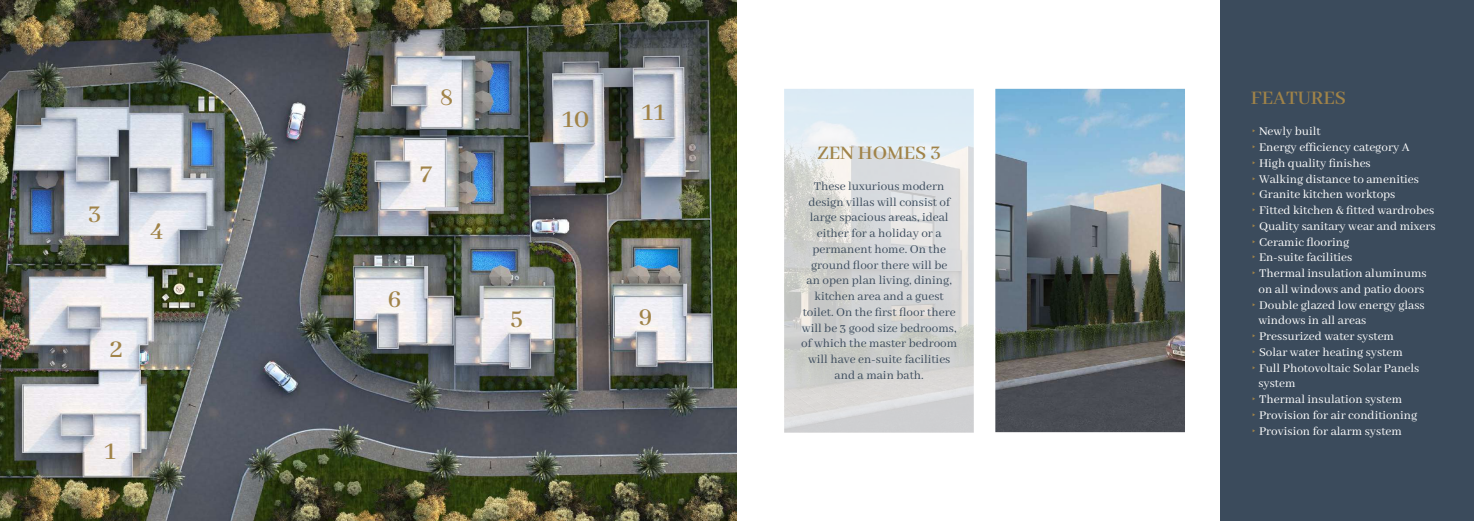
<style>
.page{position:relative;width:1474px;height:521px;background:#fff}
.page>*{position:absolute;margin:0;border:0;box-sizing:border-box;transform-origin:0 0}
.t1{font:600 26.25px "Abhaya Libre";color:#a08348}
.t2{font:600 21px "Abhaya Libre";color:#a08348}
.t3{font:13.12px "Abhaya Libre";color:#fff}
.t4{font:13.12px/15.8px "Abhaya Libre";color:#3b4b5c;text-align:center}
.s1{font-family:"Athelas";color:#a08348}
</style>
<div class="page">
<img style="left:0;top:0;width:737px;height:521px">
<img style="left:995px;top:89px;width:189px;height:343px">
<svg style="left:784px;top:89px;width:190px;height:343px;background:#d7dadb"></svg>
<div style="left:1220px;top:0;width:253px;height:521px;background:#3b4b5c"></div>
<h1 class="t1" style="left:88px;top:200px;width:15px">3</h1>
<h1 class="t1" style="left:150px;top:217px;width:15px">4</h1>
<h1 class="t1" style="left:110px;top:335px;width:15px">2</h1>
<h1 class="t1" style="left:104px;top:437px;width:13px">1</h1>
<h1 class="t1" style="left:440px;top:83px;width:15px">8</h1>
<h1 class="t1" style="left:420px;top:160px;width:13px">7</h1>
<h1 class="t1" style="left:387px;top:285px;width:15px">6</h1>
<h1 class="t1" style="left:562px;top:105px;width:29px">10</h1>
<h1 class="t1" style="left:642px;top:98px;width:25px">11</h1>
<h1 class="t1" style="left:510px;top:305px;width:14px">5</h1>
<h1 class="t1" style="left:639px;top:303px;width:15px">9</h1>
<h2 class="t2" style="left:817px;top:142px;width:125px">ZEN HOMES 3</h2>
<p class="t4" style="left:801px;top:179px;width:158px">These luxurious modern design villas will consist of large spacious areas, ideal either for a holiday or a permanent home. On the ground floor there will be<br>an open plan living, dining, kitchen area and a guest toilet. On the first floor there will be 3 good size bedrooms, of which the master bedroom will have en-suite facilities and a main bath.</p>
<h2 class="t2" style="left:1250px;top:86px;width:97px">FEATURES</h2>
<p class="t3" style="left:1250px;top:124px;width:71px"><span class="s1">△</span> Newly built</p>
<p class="t3" style="left:1250px;top:140px;width:160px"><span class="s1">△</span> Energy efficiency category A</p>
<p class="t3" style="left:1250px;top:156px;width:121px"><span class="s1">△</span> High quality finishes</p>
<p class="t3" style="left:1250px;top:172px;width:169px"><span class="s1">△</span> Walking distance to amenities</p>
<p class="t3" style="left:1250px;top:187px;width:146px"><span class="s1">△</span> Granite kitchen worktops</p>
<p class="t3" style="left:1250px;top:203px;width:185px"><span class="s1">△</span> Fitted kitchen &amp; fitted wardrobes</p>
<p class="t3" style="left:1250px;top:219px;width:186px"><span class="s1">△</span> Quality sanitary wear and mixers</p>
<p class="t3" style="left:1250px;top:235px;width:100px"><span class="s1">△</span> Ceramic flooring</p>
<p class="t3" style="left:1250px;top:250px;width:103px"><span class="s1">△</span> En-suite facilities</p>
<p class="t3" style="left:1250px;top:266px;width:177px"><span class="s1">△</span> Thermal insulation aluminums</p>
<p class="t3" style="left:1258px;top:282px;width:167px">on all windows and patio doors</p>
<p class="t3" style="left:1250px;top:298px;width:175px"><span class="s1">△</span> Double glazed low energy glass</p>
<p class="t3" style="left:1258px;top:313px;width:109px">windows in all areas</p>
<p class="t3" style="left:1250px;top:329px;width:145px"><span class="s1">△</span> Pressurized water system</p>
<p class="t3" style="left:1250px;top:345px;width:153px"><span class="s1">△</span> Solar water heating system</p>
<p class="t3" style="left:1250px;top:361px;width:170px"><span class="s1">△</span> Full Photovoltaic Solar Panels</p>
<p class="t3" style="left:1258px;top:376px;width:39px">system</p>
<p class="t3" style="left:1250px;top:392px;width:153px"><span class="s1">△</span> Thermal insulation system</p>
<p class="t3" style="left:1250px;top:408px;width:168px"><span class="s1">△</span> Provision for air conditioning</p>
<p class="t3" style="left:1250px;top:424px;width:152px"><span class="s1">△</span> Provision for alarm system</p>
</div>
